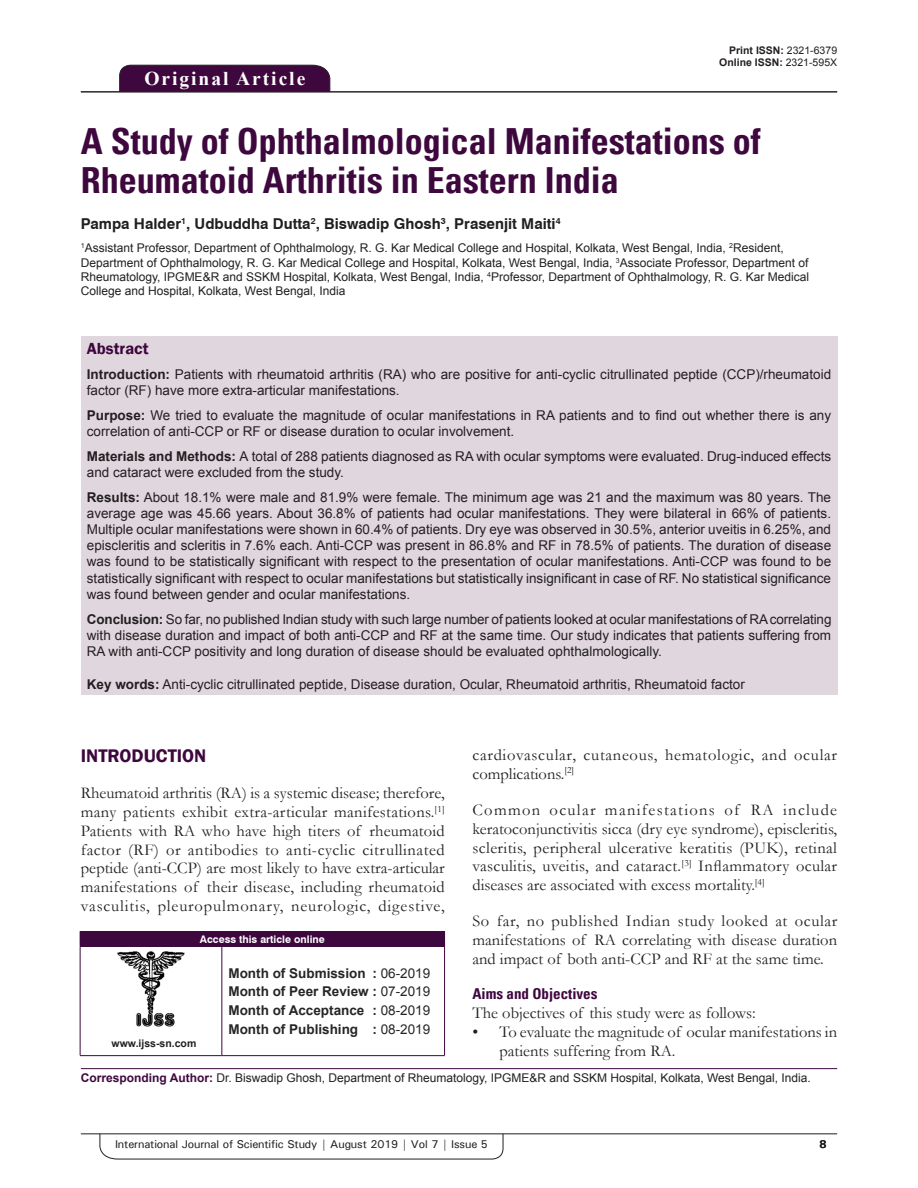
<style>
.page{position:relative;width:918px;height:1188px;background:#fff}
.page>*{position:absolute;margin:0;border:0;box-sizing:border-box;transform-origin:0 0}
.AT{font:700 condensed 36px/39px "Univers";color:#3e083e}
.AH{font:700 19.5px "Times New Roman";letter-spacing:.1em;color:#fff}
.t1{font:600 18.75px "Franklin Gothic";color:#3e083e}
.TX{font:16.5px/18.9px "Garamond";letter-spacing:.01em;color:#231f20;text-align:justify}
.L{font:16.5px/18.9px "Garamond";color:#231f20}
.TX-2{font:16.5px/18.9px "Garamond";letter-spacing:.045em;color:#231f20}
.TX_No_After_Space{font:16.5px "Garamond";color:#231f20}
.ABSH{font:600 16.5px "Franklin Gothic";color:#3e083e}
.AU{font:700 15px "Swiss 721 BT";color:#231f20}
.t2{font:700 condensed 15px "Univers";color:#3e083e}
.ABS{font:13.5px/16.2px "Arial";color:#231f20}
.KWD{font:13.5px "Arial";color:#231f20}
.HIS{font:700 13.5px/18.8px "Arial";color:#282526;text-align:justify}
.AFF{font:12px/14.4px "Arial";color:#231f20}
.ADD{font:12px "Arial";color:#231f20}
.RF{font:500 11.25px "Univers";letter-spacing:-.01em;color:#231f20}
.t3{font:700 11.25px "Univers";color:#231f20}
.DOI{font:700 10.5px "Arial";color:#231f20}
.AAO{font:700 10.5px "Swiss 721 BT";color:#fff}
.Web{font:700 10.5px "Arial";color:#231f20}
.s1{font-weight:400}
.s2{font-weight:700}
.s3{font-weight:700;color:#3e083e}
</style>
<div class="page">
<hr style="left:81px;top:1134px;width:756px;height:1px;background:#231f20">
<svg style="left:100px;top:1133px;width:403px;height:26px"></svg>
<div style="left:119px;top:65px;width:211px;height:26px;background:#3e083e"></div>
<hr style="left:81px;top:91px;width:756px;height:1px;background:#231f20">
<div style="left:81px;top:337px;width:756px;height:358px;background:#e0d7de"></div>
<div style="left:80px;top:931px;width:365px;height:15px;background:#3e083e"></div>
<hr style="left:80px;top:946px;width:142px;height:1px;background:#3e083e">
<hr style="left:80px;top:947px;width:1px;height:108px;background:#3e083e">
<hr style="left:222px;top:946px;width:223px;height:1px;background:#3e083e">
<hr style="left:222px;top:947px;width:1px;height:108px;background:#3e083e">
<hr style="left:444px;top:947px;width:1px;height:108px;background:#3e083e">
<hr style="left:222px;top:1055px;width:223px;height:1px;background:#3e083e">
<hr style="left:80px;top:1055px;width:142px;height:1px;background:#3e083e">
<img style="left:117px;top:951px;width:68px;height:76px">
<hr style="left:81px;top:1068px;width:756px;height:1px;background:#3e083e">
<p class="AH" style="left:144px;top:64px;width:162px">Original Article</p>
<p class="DOI" style="left:729px;top:42px;width:109px">Print ISSN: <span class="s1">2321-6379</span></p>
<p class="DOI" style="left:719px;top:55px;width:119px">Online ISSN: <span class="s1">2321-595X</span></p>
<p class="AT" style="left:81px;top:122px;width:682px">A Study of Ophthalmological Manifestations of<br>Rheumatoid Arthritis in Eastern India</p>
<p class="AU" style="left:81px;top:215px;width:481px">Pampa Halder<sup>1</sup>, Udbuddha Dutta<sup>2</sup>, Biswadip Ghosh<sup>3</sup>, Prasenjit Maiti<sup>4</sup></p>
<p class="AFF" style="left:81px;top:241px;width:730px"><sup>1</sup>Assistant Professor, Department of Ophthalmology, R. G. Kar Medical College and Hospital, Kolkata, West Bengal, India, <sup>2</sup>Resident, Department of Ophthalmology, R. G. Kar Medical College and Hospital, Kolkata, West Bengal, India, <sup>3</sup>Associate Professor, Department of Rheumatology, IPGME&amp;R and SSKM Hospital, Kolkata, West Bengal, India, <sup>4</sup>Professor, Department of Ophthalmology, R. G. Kar Medical College and Hospital, Kolkata, West Bengal, India</p>
<p class="ABSH" style="left:87px;top:339px;width:63px">Abstract</p>
<p class="ABS" style="left:87px;top:366px;width:746px"><span class="s2">Introduction:</span> Patients with rheumatoid arthritis (RA) who are positive for anti-cyclic citrullinated peptide (CCP)/rheumatoid factor (RF) have more extra-articular manifestations.</p>
<p class="ABS" style="left:87px;top:407px;width:746px"><span class="s2">Purpose:</span> We tried to evaluate the magnitude of ocular manifestations in RA patients and to find out whether there is any correlation of anti-CCP or RF or disease duration to ocular involvement.</p>
<p class="ABS" style="left:87px;top:448px;width:746px"><span class="s2">Materials and Methods:</span> A total of 288 patients diagnosed as RA with ocular symptoms were evaluated. Drug-induced effects and cataract were excluded from the study.</p>
<p class="ABS" style="left:87px;top:489px;width:746px;text-align:justify"><span class="s2">Results:</span> About 18.1% were male and 81.9% were female. The minimum age was 21 and the maximum was 80 years. The average age was 45.66 years. About 36.8% of patients had ocular manifestations. They were bilateral in 66% of patients.<br>Multiple ocular manifestations were shown in 60.4% of patients. Dry eye was observed in 30.5%, anterior uveitis in 6.25%, and episcleritis and scleritis in 7.6% each. Anti-CCP was present in 86.8% and RF in 78.5% of patients. The duration of disease was found to be statistically significant with respect to the presentation of ocular manifestations. Anti-CCP was found to be statistically significant with respect to ocular manifestations but statistically insignificant in case of RF. No statistical significance was found between gender and ocular manifestations.</p>
<p class="ABS" style="left:87px;top:611px;width:746px;text-align:justify"><span class="s2">Conclusion:</span> So far, no published Indian study with such large number of patients looked at ocular manifestations of RA correlating with disease duration and impact of both anti-CCP and RF at the same time. Our study indicates that patients suffering from RA with anti-CCP positivity and long duration of disease should be evaluated ophthalmologically.</p>
<p class="KWD" style="left:87px;top:675px;width:660px"><span class="s2">Key words:</span> Anti-cyclic citrullinated peptide, Disease duration, Ocular, Rheumatoid arthritis, Rheumatoid factor</p>
<p class="TX-2" style="left:472px;top:745px;width:366px">cardiovascular, cutaneous, hematologic, and ocular complications.<sup>[2]</sup></p>
<p class="TX" style="left:472px;top:800px;width:366px">Common ocular manifestations of RA include keratoconjunctivitis sicca (dry eye syndrome), episcleritis, scleritis, peripheral ulcerative keratitis (PUK), retinal vasculitis, uveitis, and cataract.<sup>[3]</sup> Inflammatory ocular diseases are associated with excess mortality.<sup>[4]</sup></p>
<p class="TX" style="left:472px;top:911px;width:366px">So far, no published Indian study looked at ocular manifestations of RA correlating with disease duration and impact of both anti-CCP and RF at the same time.</p>
<h2 class="t2" style="left:472px;top:985px;width:126px">Aims and Objectives</h2>
<p class="TX_No_After_Space" style="left:472px;top:1002px;width:285px">The objectives of this study were as follows:</p>
<p class="L" style="left:499px;top:1022px;width:339px;text-indent:-27px">• To evaluate the magnitude of ocular manifestations in patients suffering from RA.</p>
<h1 class="t1" style="left:81px;top:744px;width:127px">INTRODUCTION</h1>
<p class="TX" style="left:81px;top:783px;width:365px">Rheumatoid arthritis (RA) is a systemic disease; therefore, many patients exhibit extra-articular manifestations.<sup>[1] </sup>Patients with RA who have high titers of rheumatoid factor (RF) or antibodies to anti-cyclic citrullinated peptide (anti-CCP) are most likely to have extra-articular manifestations of their disease, including rheumatoid vasculitis, pleuropulmonary, neurologic, digestive,</p>
<p class="AAO" style="left:200px;top:933px;width:126px">Access this article online</p>
<p class="HIS" style="left:228px;top:964px;width:203px">Month of Submission : <span class="s1">06-2019<br></span>Month of Peer Review : <span class="s1">07-2019<br></span>Month of Acceptance : <span class="s1">08-2019<br></span>Month of Publishing : <span class="s1">08-2019</span></p>
<p class="ADD" style="left:81px;top:1069px;width:732px"><span class="s3">Corresponding Author:</span> Dr. Biswadip Ghosh, Department of Rheumatology, IPGME&amp;R and SSKM Hospital, Kolkata, West Bengal, India.</p>
<p class="Web" style="left:112px;top:1036px;width:86px">www.ijss-sn.com</p>
<p class="RF" style="left:115px;top:1137px;width:375px">International Journal of Scientific Study | August 2019 | Vol 7 | Issue 5</p>
<p class="t3" style="left:819px;top:1137px;width:9px">8</p>
</div>
